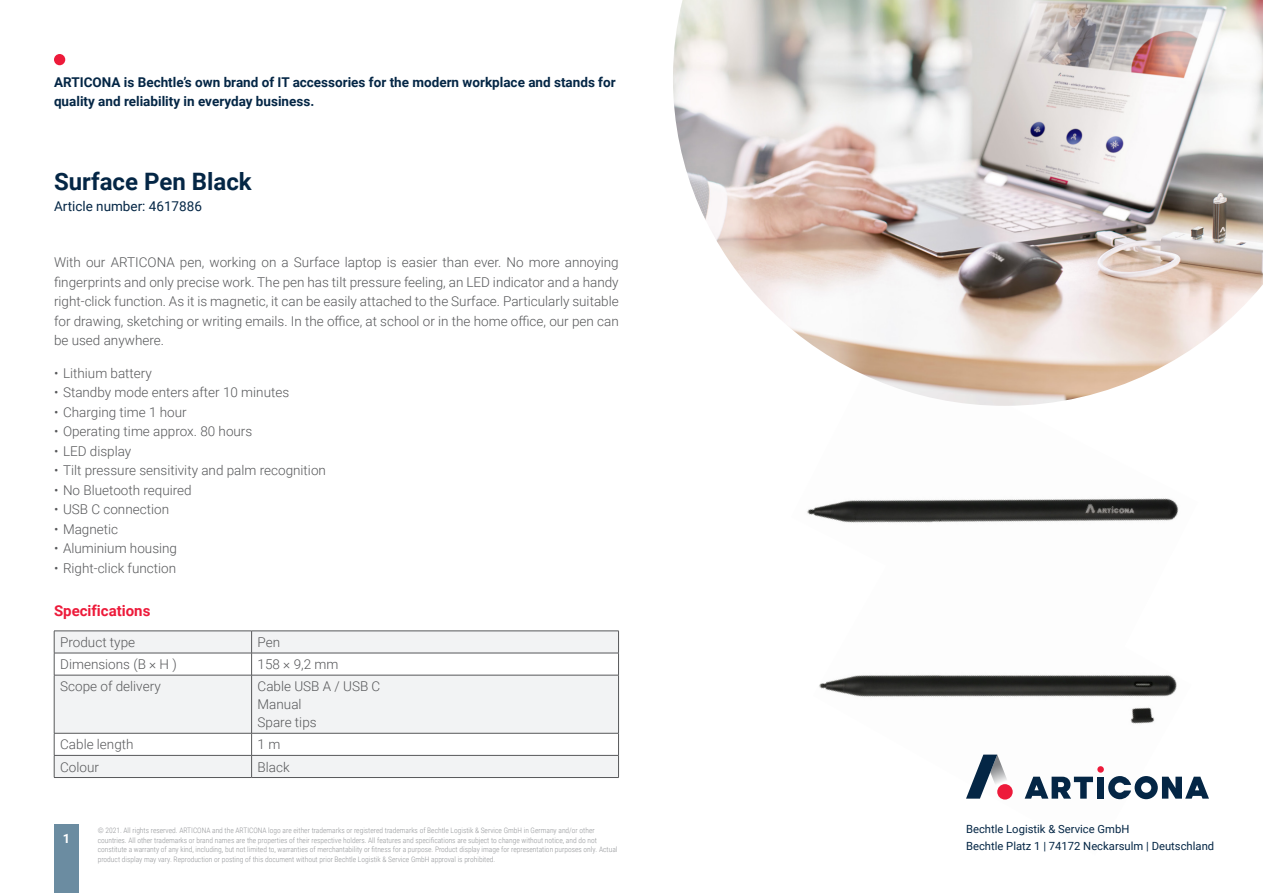
<style>
.page{position:relative;width:1263px;height:893px;background:#fff}
.page>*{position:absolute;margin:0;border:0;box-sizing:border-box;transform-origin:0 0}
.t1{font:700 24px "Roboto";color:#042645}
.t2{font:700 15px "Roboto";color:#ed1a3a}
.t3{font:300 13.5px/19.5px "Roboto";color:#57585a;text-align:justify}
.t4{font:700 13.5px/19.5px "Roboto";color:#042645}
.t5{font:13.5px "Roboto";color:#042645}
.t6{font:700 12.75px "Roboto";color:#fff}
.t7{font:11.25px/16.5px "Roboto";color:#042645}
.t8{font:300 7.5px/9.8px "Roboto Condensed";color:#939598}
</style>
<div class="page">
<img style="left:807px;top:498px;width:372px;height:25px">
<img style="left:819px;top:674px;width:358px;height:126px">
<div style="left:54px;top:825px;width:25px;height:68px;background:#6b8ca1"></div>
<div style="left:54px;top:54px;width:11px;height:11px;background:#ed1a3a;border-radius:50%"></div>
<div style="left:1097px;top:766px;width:7px;height:7px;background:#ed1a3a;border-radius:50%"></div>
<svg style="left:1025px;top:777px;width:68px;height:22px"></svg>
<div style="left:1097px;top:777px;width:7px;height:22px;background:#042645"></div>
<svg style="left:1108px;top:776px;width:101px;height:23px"></svg>
<svg style="left:966px;top:755px;width:49px;height:44px"></svg>
<div style="left:997px;top:784px;width:16px;height:15px;background:#ed1a3a;border-radius:50%"></div>
<img style="left:673px;top:0;width:590px;height:406px">
<svg style="left:55px;top:676px;width:563px;height:101px;fill:#f2f3f4"></svg>
<svg style="left:54px;top:631px;width:565px;height:44px"></svg>
<hr style="left:54px;top:675px;width:198px;height:1px;background:#57585a">
<hr style="left:54px;top:675px;width:1px;height:58px;background:#57585a">
<hr style="left:252px;top:675px;width:367px;height:1px;background:#57585a">
<hr style="left:251px;top:675px;width:1px;height:58px;background:#57585a">
<hr style="left:618px;top:675px;width:1px;height:58px;background:#57585a">
<hr style="left:54px;top:733px;width:198px;height:1px;background:#57585a">
<hr style="left:252px;top:733px;width:367px;height:1px;background:#57585a">
<hr style="left:54px;top:755px;width:198px;height:1px;background:#57585a">
<svg style="left:54px;top:733px;width:1px;height:44px"></svg>
<hr style="left:252px;top:755px;width:367px;height:1px;background:#57585a">
<svg style="left:251px;top:733px;width:1px;height:44px"></svg>
<svg style="left:618px;top:733px;width:1px;height:44px"></svg>
<hr style="left:54px;top:777px;width:198px;height:1px;background:#57585a">
<hr style="left:252px;top:777px;width:367px;height:1px;background:#57585a">
<p class="t4" style="left:54px;top:72px;width:563px">ARTICONA is Bechtle’s own brand of IT accessories for the modern workplace and stands for quality and reliability in everyday business.</p>
<h1 class="t1" style="left:54px;top:165px;width:199px">Surface Pen Black</h1>
<p class="t5" style="left:54px;top:197px;width:149px">Article number: 4617886</p>
<p class="t3" style="left:54px;top:252px;width:566px">With our ARTICONA pen, working on a Surface laptop is easier than ever. No more annoying fingerprints and only precise work. The pen has tilt pressure feeling, an LED indicator and a handy right-click function. As it is magnetic, it can be easily attached to the Surface. Particularly suitable for drawing, sketching or writing emails. In the office, at school or in the home office, our pen can be used anywhere.</p>
<p class="t3" style="left:54px;top:363px;width:100px">• Lithium battery</p>
<p class="t3" style="left:54px;top:382px;width:237px">• Standby mode enters after 10 minutes</p>
<p class="t3" style="left:54px;top:402px;width:134px">• Charging time 1 hour</p>
<p class="t3" style="left:54px;top:421px;width:200px">• Operating time approx. 80 hours</p>
<p class="t3" style="left:54px;top:441px;width:79px">• LED display</p>
<p class="t3" style="left:54px;top:460px;width:273px">• Tilt pressure sensitivity and palm recognition</p>
<p class="t3" style="left:54px;top:480px;width:139px">• No Bluetooth required</p>
<p class="t3" style="left:54px;top:499px;width:117px">• USB C connection</p>
<p class="t3" style="left:54px;top:519px;width:66px">• Magnetic</p>
<p class="t3" style="left:54px;top:538px;width:125px">• Aluminium housing</p>
<p class="t3" style="left:54px;top:557px;width:124px">• Right-click function</p>
<p class="t2" style="left:54px;top:600px;width:98px">Specifications</p>
<p class="t3" style="left:60px;top:632px;width:76px">Product type</p>
<p class="t3" style="left:258px;top:632px;width:24px">Pen</p>
<p class="t3" style="left:60px;top:654px;width:118px">Dimensions (B × H )</p>
<p class="t3" style="left:258px;top:654px;width:82px">158 × 9,2 mm</p>
<p class="t3" style="left:60px;top:676px;width:102px">Scope of delivery</p>
<p class="t3" style="left:258px;top:677px;width:124px;line-height:18px;text-align:left">Cable USB A / USB C<br>Manual<br>Spare tips</p>
<p class="t3" style="left:60px;top:734px;width:75px">Cable length</p>
<p class="t3" style="left:258px;top:734px;width:24px">1 m</p>
<p class="t3" style="left:60px;top:756px;width:40px">Colour</p>
<p class="t3" style="left:258px;top:756px;width:34px">Black</p>
<p class="t6" style="left:63px;top:829px;width:9px">1</p>
<p class="t7" style="left:966px;top:821px;width:250px">Bechtle Logistik &amp; Service GmbH<br>Bechtle Platz 1 | 74172 Neckarsulm | Deutschland</p>
<p class="t8" style="left:98px;top:825px;width:521px">© 2021. All rights reserved. ARTICONA and the ARTICONA logo are either trademarks or registered trademarks of Bechtle Logistik &amp; Service GmbH in Germany and/or other countries. All other trademarks or brand names are the properties of their respective holders. All features and specifications are subject to change without notice, and do not constitute a warranty of any kind, including, but not limited to, warranties of merchantability or fitness for a purpose. Product display image for representation purposes only. Actual product display may vary. Reproduction or posting of this document without prior Bechtle Logistik &amp; Service GmbH approval is prohibited.</p>
</div>
